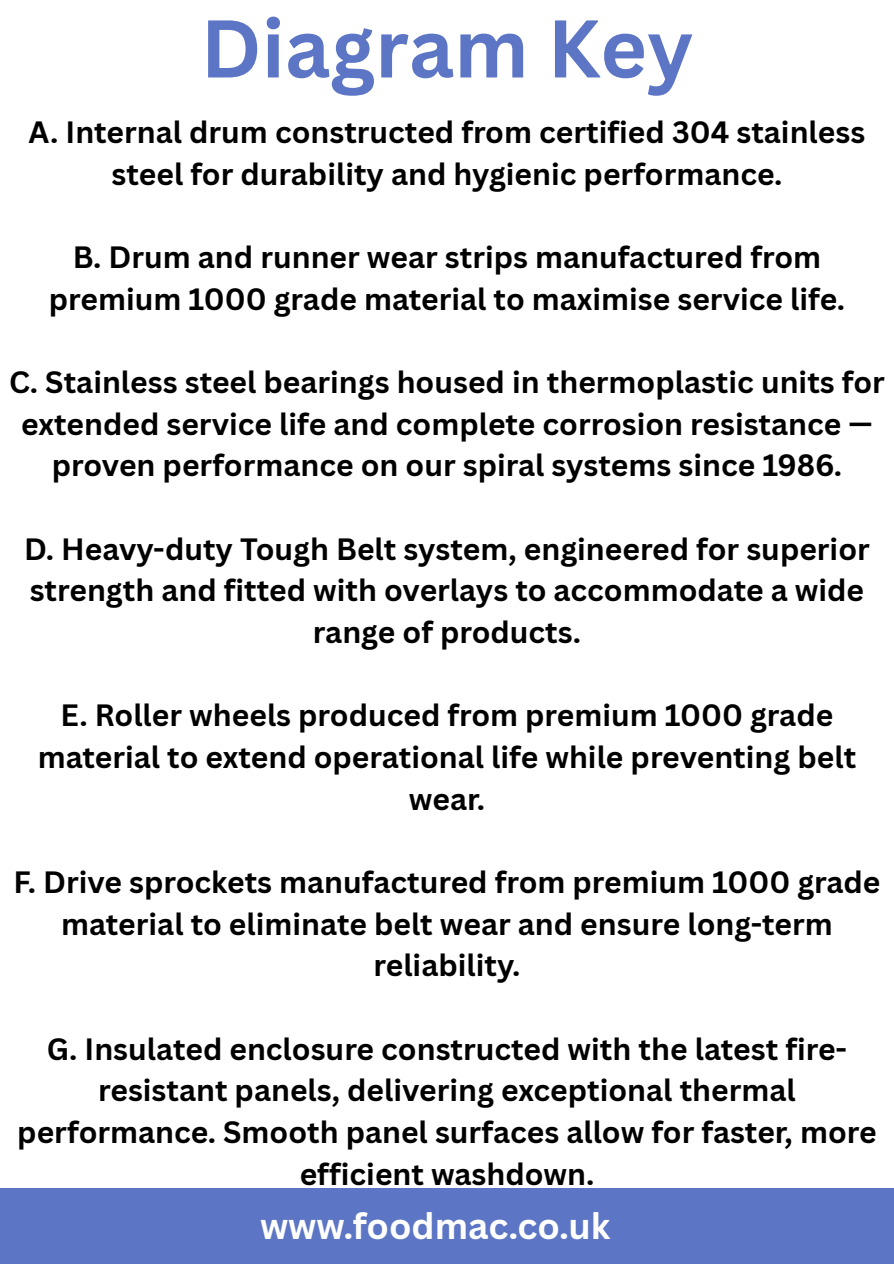
<style>
.page{position:relative;width:894px;height:1264px;background:#fff}
.page>*{position:absolute;margin:0;border:0;box-sizing:border-box;transform-origin:0 0}
.t1{font:700 79.8px "Canva Sans";color:#5c76c5}
.t2{font:700 35.85px "Canva Sans";color:#fff}
.t3{font:700 30px/41.7px "Canva Sans";color:#000;text-align:center}
</style>
<div class="page">
<div style="left:0;top:1188px;width:893px;height:75px;background:#5c76c5"></div>
<h1 class="t1" style="left:201px;top:-8px;width:494px">Diagram Key</h1>
<p class="t3" style="left:29px;top:110px;width:837px">A. Internal drum constructed from certified 304 stainless steel for durability and hygienic performance.</p>
<p class="t3" style="left:49px;top:235px;width:797px">B. Drum and runner wear strips manufactured from premium 1000 grade material to maximise service life.</p>
<p class="t3" style="left:9px;top:360px;width:877px">C. Stainless steel bearings housed in thermoplastic units for extended service life and complete corrosion resistance — proven performance on our spiral systems since 1986.</p>
<p class="t3" style="left:24px;top:527px;width:846px">D. Heavy-duty Tough Belt system, engineered for superior strength and fitted with overlays to accommodate a wide range of products.</p>
<p class="t3" style="left:38px;top:693px;width:819px">E. Roller wheels produced from premium 1000 grade material to extend operational life while preventing belt wear.</p>
<p class="t3" style="left:13px;top:860px;width:868px">F. Drive sprockets manufactured from premium 1000 grade material to eliminate belt wear and ensure long-term reliability.</p>
<p class="t3" style="left:17px;top:1027px;width:860px">G. Insulated enclosure constructed with the latest fire&shy;resistant panels, delivering exceptional thermal performance. Smooth panel surfaces allow for faster, more efficient washdown.</p>
<p class="t2" style="left:260px;top:1200px;width:351px">www.foodmac.co.uk</p>
</div>
